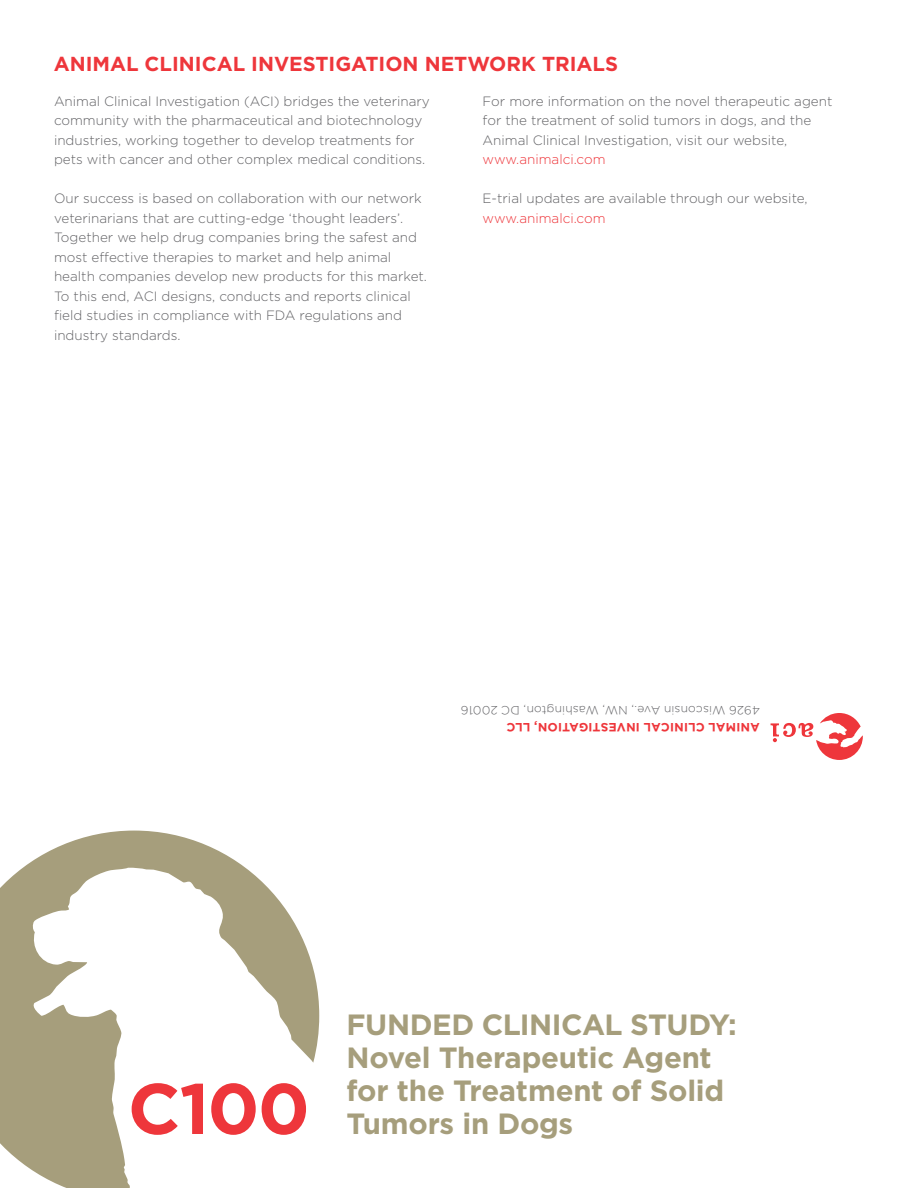
<style>
.page{position:relative;width:918px;height:1188px;background:#fff}
.page>*{position:absolute;margin:0;border:0;box-sizing:border-box;transform-origin:0 0}
.t1{font:700 71.4px "Gotham";color:#ee363b}
.t2{font:700 29.25px "Gotham";letter-spacing:-.01em;color:#a69e7c}
.t3{font:700 20.25px "Gotham";color:#ee363b}
.t4{font:300 13.5px/19.5px "Gotham";color:#636366}
.t5{font:300 13.5px "Gotham";color:#ee363b}
.t6{font:300 12px "Gotham";letter-spacing:.015em;color:#636366}
.t7{font:700 12px "Gotham";letter-spacing:.015em;color:#ee363b}
.s1{color:#ee363b}
</style>
<div class="page">
<svg style="left:771px;top:713px;width:92px;height:47px"></svg>
<svg style="left:0;top:831px;width:319px;height:357px"></svg>
<p class="t3" style="left:54px;top:52px;width:566px">Animal CLinical I nvestigation N etwork Trials</p>
<p class="t4" style="left:54px;top:91px;width:377px">Animal Clinical Investigation (ACI) bridges the veterinary community with the pharmaceutical and biotechnology industries, working together to develop treatments for pets with cancer and other complex medical conditions.</p>
<p class="t4" style="left:54px;top:188px;width:375px">Our success is based on collaboration with our network veterinarians that are cutting-edge ‘thought leaders’.<br>Together we help drug companies bring the safest and most effective therapies to market and help animal health companies develop new products for this market.<br>To this end, ACI designs, conducts and reports clinical field studies in compliance with FDA regulations and industry standards.</p>
<p class="t4" style="left:483px;top:91px;width:351px">For more information on the novel therapeutic agent for the treatment of solid tumors in dogs, and the<br>Animal Clinical Investigation, visit our website,</p>
<p class="t5" style="left:483px;top:152px;width:124px">www.animalci.com</p>
<p class="t4" style="left:483px;top:188px;width:327px">E-trial updates are available through our website, <span class="s1">www.animalci.com</span></p>
<p class="t6" style="left:760px;top:717px;width:301px;rotate:-180deg">4926 Wisconsin Ave., NW, Washington, DC 20016</p>
<p class="t7" style="left:515px;top:734px;width:10px;rotate:-180deg">C</p>
<p class="t7" style="left:537px;top:734px;width:15px;rotate:-180deg">L L,</p>
<p class="t7" style="left:579px;top:734px;width:18px;rotate:-180deg">ATION</p>
<p class="t7" style="left:670px;top:734px;width:39px;rotate:-180deg">CAL INVESTIG</p>
<p class="t7" style="left:725px;top:734px;width:37px;rotate:-180deg">AL CLINI</p>
<p class="t7" style="left:760px;top:734px;width:19px;rotate:-180deg">ANIM</p>
<p class="t1" style="left:128px;top:1067px;width:184px">C100</p>
<p class="t2" style="left:346px;top:1008px;width:171px">FUN DED CLINI</p>
<p class="t2" style="left:561px;top:1008px;width:177px">CAL STUDY:</p>
<p class="t2" style="left:346px;top:1041px;width:367px">Novel Therapeutic Agent</p>
<p class="t2" style="left:346px;top:1074px;width:379px">for the Treatment of Solid</p>
<p class="t2" style="left:346px;top:1107px;width:228px">Tumors in Dogs</p>
</div>
